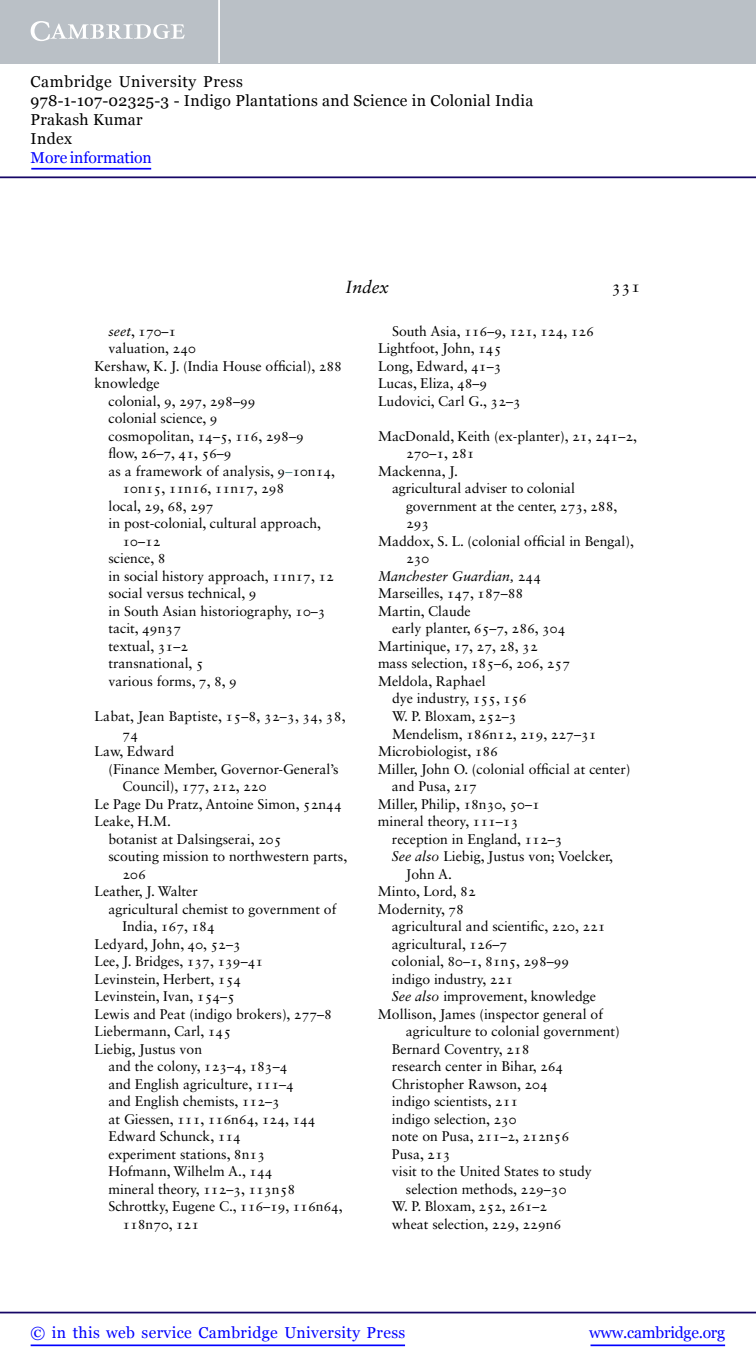
<style>
.page{position:relative;width:756px;height:1371px;background:#fff}
.page>*{position:absolute;margin:0;border:0;box-sizing:border-box;transform-origin:0 0}
.t1{font:italic 17.5px "Sabon LT Std";color:#000}
.t2{font:16.62px "Sabon LT Std";color:#000}
.t3{font:15.75px/18.9px "Georgia";letter-spacing:.02em;color:#000}
.t4{font:15.75px "Georgia";letter-spacing:.025em;color:#00f}
.t5{font:15.75px "Georgia";letter-spacing:-.015em;color:#00f}
.t6{font:15.75px "Georgia";letter-spacing:-.01em;color:#00f}
.t7{font:14px/17.5px "Sabon LT Std";color:#000}
.t8{font:italic 14px "Sabon LT Std";color:#000}
.s1{font-style:italic}
.s2{color:#408080}
.s3{font-style:normal}
</style>
<div class="page">
<hr style="left:591px;top:1344px;width:134px;height:1px;background:#00f">
<hr style="left:0;top:1311px;width:756px;height:2px;background:#150666">
<hr style="left:31px;top:1344px;width:374px;height:1px;background:#00f">
<div style="left:0;top:0;width:756px;height:63px;background:#bac0c6"></div>
<svg style="left:31px;top:21px;width:154px;height:20px"></svg>
<hr style="left:218px;top:0;width:2px;height:63px;background:#fff">
<hr style="left:0;top:176px;width:756px;height:2px;background:#150666">
<hr style="left:31px;top:168px;width:120px;height:1px;background:#00f">
<p class="t3" style="left:31px;top:72px;width:504px">Cambridge University Press<br>978-1-107-02325-3 - Indigo Plantations and Science in Colonial India<br>Prakash Kumar<br>Index</p>
<p class="t6" style="left:31px;top:148px;width:123px">More information</p>
<p class="t1" style="left:346px;top:276px;width:45px">Index</p>
<p class="t2" style="left:612px;top:276px;width:30px">331</p>
<p class="t7" style="left:108px;top:322px;width:69px"><span class="s1">seet</span>, 170–1</p>
<p class="t7" style="left:108px;top:339px;width:89px">valuation, 240</p>
<p class="t7" style="left:94px;top:357px;width:249px">Kershaw, K. J. (India House official), 288</p>
<p class="t7" style="left:94px;top:374px;width:67px">knowledge</p>
<p class="t7" style="left:108px;top:392px;width:149px">colonial, 9, 297, 298–99</p>
<p class="t7" style="left:108px;top:409px;width:111px">colonial science, 9</p>
<p class="t7" style="left:108px;top:427px;width:197px">cosmopolitan, 14–5, 116, 298–9</p>
<p class="t7" style="left:108px;top:444px;width:125px">flow, 26–7, 41, 56–9</p>
<p class="t7" style="left:108px;top:462px;width:228px">as a framework of analysis, 9<span class="s2">–</span>10n14,</p>
<p class="t7" style="left:122px;top:479px;width:163px">10n15, 11n16, 11n17, 298</p>
<p class="t7" style="left:108px;top:497px;width:107px">local, 29, 68, 297</p>
<p class="t7" style="left:108px;top:514px;width:214px">in post-colonial, cultural approach,</p>
<p class="t7" style="left:122px;top:532px;width:40px">10–12</p>
<p class="t7" style="left:108px;top:549px;width:59px">science, 8</p>
<p class="t7" style="left:108px;top:567px;width:227px">in social history approach, 11n17, 12</p>
<p class="t7" style="left:108px;top:584px;width:150px">social versus technical, 9</p>
<p class="t7" style="left:108px;top:602px;width:219px">in South Asian historiography, 10–3</p>
<p class="t7" style="left:108px;top:619px;width:74px">tacit, 49n37</p>
<p class="t7" style="left:108px;top:637px;width:81px">textual, 31–2</p>
<p class="t7" style="left:108px;top:654px;width:97px">transnational, 5</p>
<p class="t7" style="left:108px;top:672px;width:130px">various forms, 7, 8, 9</p>
<p class="t7" style="left:94px;top:707px;width:253px">Labat, Jean Baptiste, 15–8, 32–3, 34, 38,</p>
<p class="t7" style="left:122px;top:724px;width:17px">74</p>
<p class="t7" style="left:94px;top:742px;width:81px">Law, Edward</p>
<p class="t7" style="left:108px;top:759px;width:232px">(Finance Member, Governor-General’s</p>
<p class="t7" style="left:122px;top:777px;width:145px">Council), 177, 212, 220</p>
<p class="t7" style="left:94px;top:794px;width:249px">Le Page Du Pratz, Antoine Simon, 52n44</p>
<p class="t7" style="left:94px;top:812px;width:78px">Leake, H.M.</p>
<p class="t7" style="left:108px;top:829px;width:174px">botanist at Dalsingserai, 205</p>
<p class="t7" style="left:108px;top:847px;width:240px">scouting mission to northwestern parts,</p>
<p class="t7" style="left:122px;top:864px;width:25px">206</p>
<p class="t7" style="left:94px;top:882px;width:105px">Leather, J. Walter</p>
<p class="t7" style="left:108px;top:899px;width:229px">agricultural chemist to government of</p>
<p class="t7" style="left:122px;top:917px;width:94px">India, 167, 184</p>
<p class="t7" style="left:94px;top:934px;width:148px">Ledyard, John, 40, 52–3</p>
<p class="t7" style="left:94px;top:952px;width:170px">Lee, J. Bridges, 137, 139–41</p>
<p class="t7" style="left:94px;top:969px;width:148px">Levinstein, Herbert, 154</p>
<p class="t7" style="left:94px;top:987px;width:142px">Levinstein, Ivan, 154–5</p>
<p class="t7" style="left:94px;top:1004px;width:239px">Lewis and Peat (indigo brokers), 277–8</p>
<p class="t7" style="left:94px;top:1022px;width:138px">Liebermann, Carl, 145</p>
<p class="t7" style="left:94px;top:1039px;width:109px">Liebig, Justus von</p>
<p class="t7" style="left:108px;top:1057px;width:180px">and the colony, 123–4, 183–4</p>
<p class="t7" style="left:108px;top:1074px;width:187px">and English agriculture, 111–4</p>
<p class="t7" style="left:108px;top:1092px;width:173px">and English chemists, 112–3</p>
<p class="t7" style="left:108px;top:1109px;width:209px">at Giessen, 111, 116n64, 124, 144</p>
<p class="t7" style="left:108px;top:1127px;width:134px">Edward Schunck, 114</p>
<p class="t7" style="left:108px;top:1144px;width:158px">experiment stations, 8n13</p>
<p class="t7" style="left:108px;top:1162px;width:166px">Hofmann, Wilhelm A., 144</p>
<p class="t7" style="left:108px;top:1179px;width:188px">mineral theory, 112–3, 113n58</p>
<p class="t7" style="left:108px;top:1197px;width:236px">Schrottky, Eugene C., 116–19, 116n64,</p>
<p class="t7" style="left:122px;top:1214px;width:78px">118n70, 121</p>
<p class="t7" style="left:378px;top:322px;width:218px;text-indent:14px">South Asia, 116–9, 121, 124, 126<br>Lightfoot, John, 145<br>Long, Edward, 41–3<br>Lucas, Eliza, 48–9<br>Ludovici, Carl G., 32–3</p>
<p class="t7" style="left:378px;top:427px;width:261px">MacDonald, Keith (ex-planter), 21, 241–2,</p>
<p class="t7" style="left:406px;top:444px;width:70px">270–1, 281</p>
<p class="t7" style="left:378px;top:462px;width:82px">Mackenna, J.</p>
<p class="t7" style="left:392px;top:479px;width:184px">agricultural adviser to colonial</p>
<p class="t7" style="left:406px;top:497px;width:213px">government at the center, 273, 288,</p>
<p class="t7" style="left:406px;top:514px;width:25px">293</p>
<p class="t7" style="left:378px;top:532px;width:257px">Maddox, S. L. (colonial official in Bengal),</p>
<p class="t7" style="left:406px;top:549px;width:25px">230</p>
<p class="t8" style="left:378px;top:568px;width:165px">Manchester Guardian, <span class="s3">244</span></p>
<p class="t7" style="left:378px;top:584px;width:147px">Marseilles, 147, 187–88</p>
<p class="t7" style="left:378px;top:602px;width:94px">Martin, Claude</p>
<p class="t7" style="left:392px;top:619px;width:175px">early planter, 65–7, 286, 304</p>
<p class="t7" style="left:378px;top:637px;width:161px">Martinique, 17, 27, 28, 32</p>
<p class="t7" style="left:378px;top:654px;width:194px">mass selection, 185–6, 206, 257</p>
<p class="t7" style="left:378px;top:672px;width:109px">Meldola, Raphael</p>
<p class="t7" style="left:392px;top:689px;width:136px">dye industry, 155, 156</p>
<p class="t7" style="left:392px;top:707px;width:126px">W. P. Bloxam, 252–3</p>
<p class="t7" style="left:392px;top:724px;width:206px">Mendelism, 186n12, 219, 227–31</p>
<p class="t7" style="left:378px;top:742px;width:122px">Microbiologist, 186</p>
<p class="t7" style="left:378px;top:759px;width:254px">Miller, John O. (colonial official at center)</p>
<p class="t7" style="left:392px;top:777px;width:87px">and Pusa, 217</p>
<p class="t7" style="left:378px;top:794px;width:163px">Miller, Philip, 18n30, 50–1</p>
<p class="t7" style="left:378px;top:812px;width:142px">mineral theory, 111–13</p>
<p class="t7" style="left:392px;top:829px;width:172px">reception in England, 112–3</p>
<p class="t7" style="left:392px;top:847px;width:223px"><span class="s1">See also</span> Liebig, Justus von; Voelcker,</p>
<p class="t7" style="left:406px;top:864px;width:48px">John A.</p>
<p class="t7" style="left:378px;top:882px;width:99px">Minto, Lord, 82</p>
<p class="t7" style="left:378px;top:899px;width:88px">Modernity, 78</p>
<p class="t7" style="left:392px;top:917px;width:215px">agricultural and scientific, 220, 221</p>
<p class="t7" style="left:392px;top:934px;width:117px">agricultural, 126–7</p>
<p class="t7" style="left:392px;top:952px;width:179px">colonial, 80–1, 81n5, 298–99</p>
<p class="t7" style="left:392px;top:969px;width:123px">indigo industry, 221</p>
<p class="t7" style="left:392px;top:987px;width:206px"><span class="s1">See also</span> improvement, knowledge</p>
<p class="t7" style="left:378px;top:1004px;width:227px">Mollison, James (inspector general of</p>
<p class="t7" style="left:406px;top:1022px;width:215px">agriculture to colonial government)</p>
<p class="t7" style="left:392px;top:1039px;width:139px">Bernard Coventry, 218</p>
<p class="t7" style="left:392px;top:1057px;width:173px">research center in Bihar, 264</p>
<p class="t7" style="left:392px;top:1074px;width:157px">Christopher Rawson, 204</p>
<p class="t7" style="left:392px;top:1092px;width:128px">indigo scientists, 211</p>
<p class="t7" style="left:392px;top:1109px;width:126px">indigo selection, 230</p>
<p class="t7" style="left:392px;top:1127px;width:179px">note on Pusa, 211–2, 212n56</p>
<p class="t7" style="left:392px;top:1144px;width:60px">Pusa, 213</p>
<p class="t7" style="left:392px;top:1162px;width:201px">visit to the United States to study</p>
<p class="t7" style="left:406px;top:1179px;width:162px">selection methods, 229–30</p>
<p class="t7" style="left:392px;top:1197px;width:157px">W. P. Bloxam, 252, 261–2</p>
<p class="t7" style="left:392px;top:1214px;width:171px">wheat selection, 229, 229n6</p>
<p class="t4" style="left:31px;top:1323px;width:376px">© in this web service Cambridge University Press</p>
<p class="t5" style="left:589px;top:1323px;width:137px">www.cambridge.org</p>
</div>
